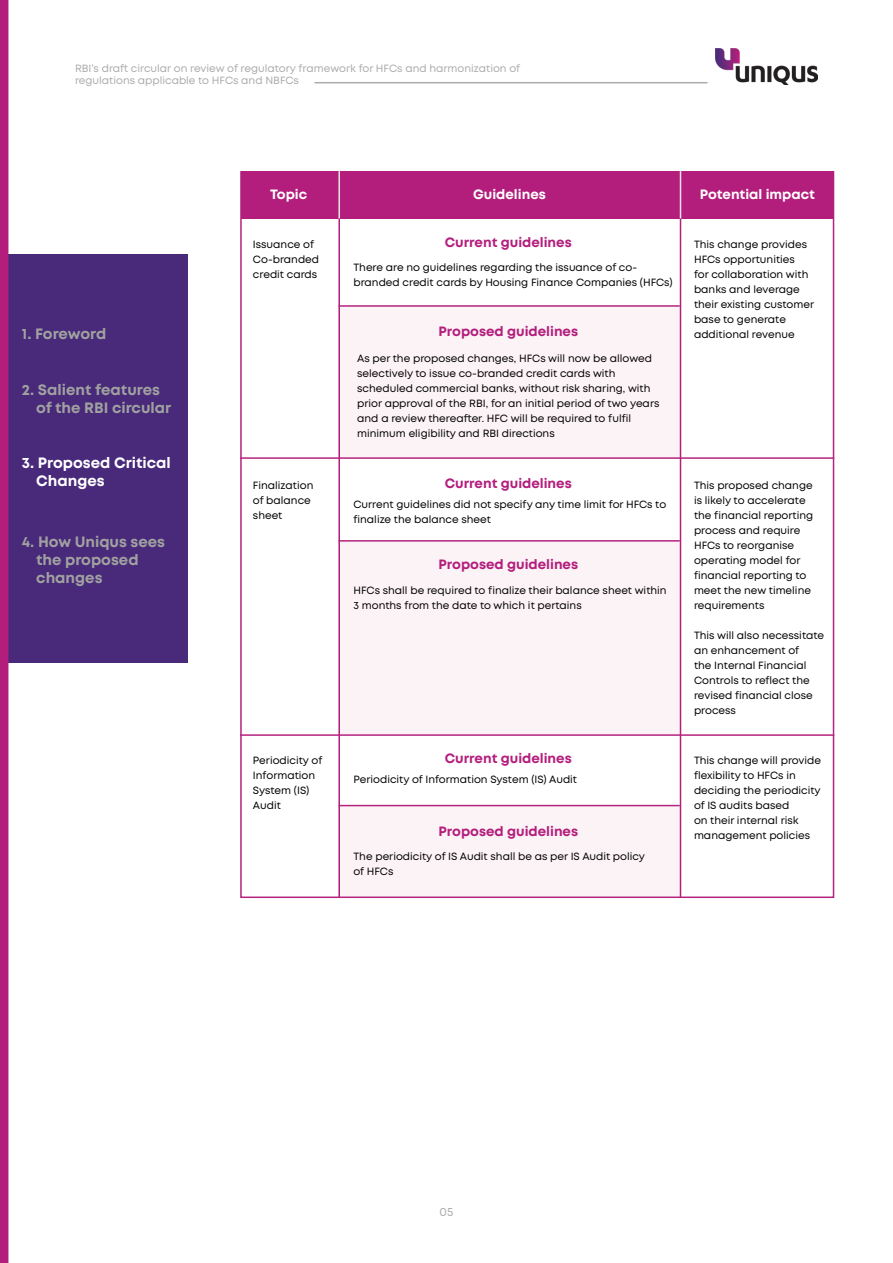
<style>
.page{position:relative;width:893px;height:1263px;background:#fff}
.page>*{position:absolute;margin:0;border:0;box-sizing:border-box;transform-origin:0 0}
.t1{font:700 15px/18px "Mont";color:#a0a1a0}
.t2{font:700 15px/18px "Mont";color:#fff}
.t3{font:700 13.5px "Mont";color:#b31e7d}
.t4{font:700 13.5px "Mont";color:#fff}
.t5{font:12px "Mont";color:#ababab}
.t6{font:10.5px/15px "Mont";color:#000}
.t7{font:10.5px/12.6px "Mont";color:#ababab}
</style>
<div class="page">
<div style="left:338px;top:540px;width:343px;height:196px;background:#fcf3f6"></div>
<div style="left:338px;top:806px;width:343px;height:92px;background:#fcf3f6"></div>
<div style="left:338px;top:306px;width:343px;height:151px;background:#fcf3f6"></div>
<hr style="left:680px;top:215px;width:1px;height:683px;background:#b31e7d">
<hr style="left:338px;top:215px;width:2px;height:682px;background:#b31e7d">
<div style="left:241px;top:171px;width:592px;height:47px;background:#b31e7d"></div>
<hr style="left:338px;top:305px;width:342px;height:2px;background:#b4237e">
<hr style="left:338px;top:540px;width:342px;height:2px;background:#b4237e">
<hr style="left:338px;top:805px;width:342px;height:1px;background:#b4237e">
<hr style="left:240px;top:734px;width:594px;height:2px;background:#b4237e">
<hr style="left:240px;top:457px;width:594px;height:2px;background:#b4237e">
<hr style="left:338px;top:171px;width:2px;height:47px;background:#f0e5e8">
<hr style="left:680px;top:171px;width:1px;height:47px;background:#f0e5e8">
<img style="left:716px;top:48px;width:102px;height:36px">
<hr style="left:314px;top:82px;width:393px;height:1px;background:#ababab">
<div style="left:0;top:254px;width:188px;height:409px;background:#48297a"></div>
<div style="left:0;top:0;width:8px;height:1263px;background:#b31e7d"></div>
<p class="t7" style="left:75px;top:62px;width:447px">RBI’s draft circular on review of regulatory framework for HFCs and harmonization of regulations applicable to HFCs and NBFCs</p>
<h1 class="t1" style="left:22px;top:325px;width:86px">1. Foreword</h1>
<h1 class="t1" style="left:36px;top:380px;width:136px;text-indent:-14px">2. Salient features of the RBI circular</h1>
<h1 class="t2" style="left:36px;top:454px;width:136px;text-indent:-14px">3. Proposed Critical<br>Changes</h1>
<h1 class="t1" style="left:36px;top:532px;width:131px;text-indent:-14px">4. How Uniqus sees the proposed changes</h1>
<p class="t4" style="left:270px;top:186px;width:39px">Topic</p>
<p class="t4" style="left:473px;top:186px;width:74px">Guidelines</p>
<p class="t4" style="left:700px;top:186px;width:117px">Potential impact</p>
<p class="t6" style="left:253px;top:237px;width:68px">Issuance of<br>Co-branded credit cards</p>
<p class="t3" style="left:445px;top:234px;width:128px">Current guidelines</p>
<p class="t6" style="left:353px;top:260px;width:321px">There are no guidelines regarding the issuance of co&shy;branded credit cards by Housing Finance Companies (HFCs)</p>
<p class="t3" style="left:438px;top:322px;width:141px">Proposed guidelines</p>
<p class="t6" style="left:694px;top:237px;width:122px">This change provides<br>HFCs opportunities<br>for collaboration with banks and leverage their existing customer base to generate additional revenue</p>
<p class="t6" style="left:357px;top:351px;width:304px">As per the proposed changes, HFCs will now be allowed selectively to issue co-branded credit cards with scheduled commercial banks, without risk sharing, with prior approval of the RBI, for an initial period of two years and a review thereafter. HFC will be required to fulfil minimum eligibility and RBI directions</p>
<p class="t6" style="left:253px;top:477px;width:62px">Finalization of balance sheet</p>
<p class="t3" style="left:445px;top:475px;width:128px">Current guidelines</p>
<p class="t6" style="left:353px;top:497px;width:314px">Current guidelines did not specify any time limit for HFCs to finalize the balance sheet</p>
<p class="t3" style="left:438px;top:556px;width:141px">Proposed guidelines</p>
<p class="t6" style="left:353px;top:583px;width:315px">HFCs shall be required to finalize their balance sheet within<br>3 months from the date to which it pertains</p>
<p class="t6" style="left:694px;top:478px;width:121px">This proposed change is likely to accelerate the financial reporting process and require<br>HFCs to reorganise operating model for financial reporting to meet the new timeline requirements</p>
<p class="t6" style="left:694px;top:628px;width:132px">This will also necessitate an enhancement of<br>the Internal Financial<br>Controls to reflect the revised financial close process</p>
<p class="t6" style="left:253px;top:753px;width:71px">Periodicity of<br>Information<br>System (IS)<br>Audit</p>
<p class="t3" style="left:445px;top:750px;width:128px">Current guidelines</p>
<p class="t6" style="left:353px;top:772px;width:225px">Periodicity of Information System (IS) Audit</p>
<p class="t3" style="left:438px;top:822px;width:141px">Proposed guidelines</p>
<p class="t6" style="left:694px;top:753px;width:129px">This change will provide flexibility to HFCs in deciding the periodicity of IS audits based<br>on their internal risk management policies</p>
<p class="t6" style="left:353px;top:849px;width:293px">The periodicity of IS Audit shall be as per IS Audit policy of HFCs</p>
<p class="t5" style="left:440px;top:1204px;width:15px">05</p>
</div>
